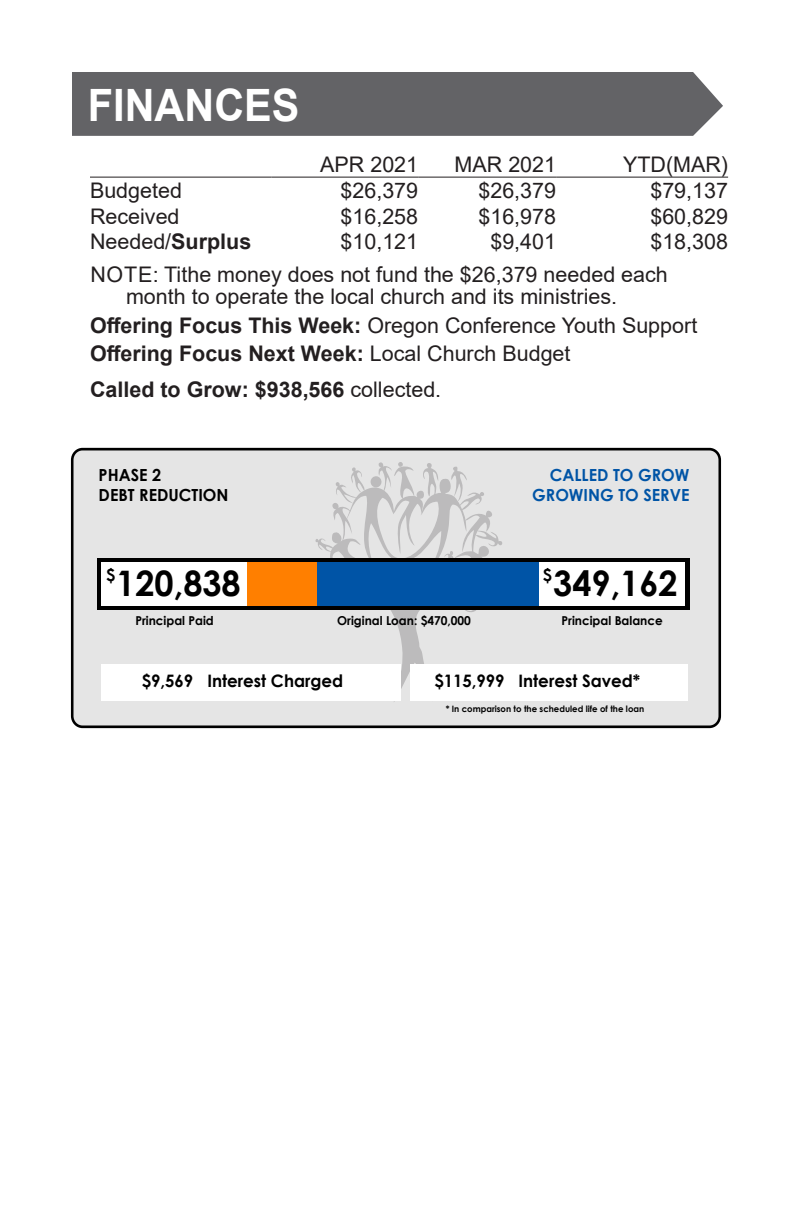
<style>
.page{position:relative;width:792px;height:1224px;background:#fff}
.page>*{position:absolute;margin:0;border:0;box-sizing:border-box;transform-origin:0 0}
.Paragraph_Style_5{font:700 44.6px "Arial";color:#fff;scale:.93 1}
.t1{font:700 35.2px "Century Gothic";color:#000}
.t2{font:21.6px/21.6px "Arial";color:#231f20}
.t3{font:700 21.6px "Arial";color:#231f20}
.t4{font:700 17.2px "Century Gothic";color:#000}
.t5{font:700 16.6px/20px "Century Gothic";color:#0054a6;text-align:right}
.t6{font:700 16.6px/20px "Century Gothic";color:#000}
.t7{font:700 12.2px "Century Gothic";color:#000}
.t8{font:700 8.8px "Century Gothic";color:#000}
.s1{font-weight:700}
.s2{font-weight:400}
</style>
<div class="page">
<hr style="left:90px;top:177px;width:182px;height:1px;background:#231f20">
<hr style="left:272px;top:177px;width:146px;height:1px;background:#231f20">
<hr style="left:418px;top:177px;width:138px;height:1px;background:#231f20">
<hr style="left:556px;top:177px;width:172px;height:1px;background:#231f20">
<div style="left:72px;top:72px;width:651px;height:64px;background:#636366"></div>
<div style="left:72px;top:449px;width:648px;height:278px;background:#e5e5e5;border-radius:11px"></div>
<div style="left:71px;top:448px;width:650px;height:280px;border:3px solid #000;border-radius:11px"></div>
<svg style="left:315px;top:462px;width:188px;height:240px"></svg>
<div style="left:370px;top:476px;width:12px;height:12px;background:#bcbbbc;border-radius:50%"></div>
<div style="left:101px;top:664px;width:299px;height:36px;background:#fff"></div>
<div style="left:410px;top:664px;width:278px;height:36px;background:#fff"></div>
<div style="left:97px;top:558px;width:592px;height:52px;background:#000"></div>
<div style="left:101px;top:562px;width:146px;height:44px;background:#fff"></div>
<div style="left:539px;top:562px;width:146px;height:44px;background:#fff"></div>
<div style="left:341px;top:562px;width:11px;height:44px;background:#0054a6"></div>
<div style="left:364px;top:562px;width:11px;height:44px;background:#0054a6"></div>
<div style="left:352px;top:562px;width:12px;height:44px;background:#0054a6"></div>
<div style="left:375px;top:562px;width:12px;height:44px;background:#0054a6"></div>
<div style="left:387px;top:562px;width:12px;height:44px;background:#0054a6"></div>
<div style="left:399px;top:562px;width:11px;height:44px;background:#0054a6"></div>
<div style="left:410px;top:562px;width:12px;height:44px;background:#0054a6"></div>
<div style="left:317px;top:562px;width:12px;height:44px;background:#0054a6"></div>
<div style="left:329px;top:562px;width:12px;height:44px;background:#0054a6"></div>
<div style="left:247px;top:562px;width:12px;height:44px;background:#ff7f00"></div>
<div style="left:271px;top:562px;width:11px;height:44px;background:#ff7f00"></div>
<div style="left:259px;top:562px;width:12px;height:44px;background:#ff7f00"></div>
<div style="left:282px;top:562px;width:12px;height:44px;background:#ff7f00"></div>
<div style="left:294px;top:562px;width:12px;height:44px;background:#ff7f00"></div>
<div style="left:422px;top:562px;width:12px;height:44px;background:#0054a6"></div>
<div style="left:434px;top:562px;width:11px;height:44px;background:#0054a6"></div>
<div style="left:457px;top:562px;width:12px;height:44px;background:#0054a6"></div>
<div style="left:445px;top:562px;width:12px;height:44px;background:#0054a6"></div>
<div style="left:469px;top:562px;width:11px;height:44px;background:#0054a6"></div>
<div style="left:480px;top:562px;width:12px;height:44px;background:#0054a6"></div>
<div style="left:492px;top:562px;width:12px;height:44px;background:#0054a6"></div>
<div style="left:504px;top:562px;width:11px;height:44px;background:#0054a6"></div>
<div style="left:515px;top:562px;width:12px;height:44px;background:#0054a6"></div>
<div style="left:527px;top:562px;width:12px;height:44px;background:#0054a6"></div>
<div style="left:306px;top:562px;width:11px;height:44px;background:#ff7f00"></div>
<p class="Paragraph_Style_5" style="left:88px;top:74px;width:229px">FINANCES</p>
<p class="t2" style="left:320px;top:153px;width:99px">APR 2021</p>
<p class="t2" style="left:455px;top:153px;width:103px">MAR 2021</p>
<p class="t2" style="left:623px;top:153px;width:107px">YTD(MAR)</p>
<p class="t2" style="left:90px;top:180px;width:94px">Budgeted</p>
<p class="t2" style="left:341px;top:180px;width:79px">$26,379</p>
<p class="t2" style="left:478px;top:180px;width:79px">$26,379</p>
<p class="t2" style="left:650px;top:180px;width:79px">$79,137</p>
<p class="t2" style="left:90px;top:205px;width:91px">Received</p>
<p class="t2" style="left:341px;top:205px;width:79px">$16,258</p>
<p class="t2" style="left:478px;top:205px;width:79px">$16,978</p>
<p class="t2" style="left:650px;top:205px;width:79px">$60,829</p>
<p class="t2" style="left:90px;top:231px;width:163px">Needed/<span class="s1">Surplus</span></p>
<p class="t2" style="left:341px;top:231px;width:79px">$10,121</p>
<p class="t2" style="left:490px;top:231px;width:67px">$9,401</p>
<p class="t2" style="left:650px;top:231px;width:79px">$18,308</p>
<p class="t2" style="left:126px;top:264px;width:543px;text-indent:-36px">NOTE: Tithe money does not fund the $26,379 needed each month to operate the local church and its ministries.</p>
<p class="t2" style="left:90px;top:315px;width:609px"><span class="s1">Offering Focus This Week:</span> Oregon Conference Youth Support</p>
<p class="t3" style="left:90px;top:338px;width:482px">Offering Focus Next Week: <span class="s2">Local Church Budget</span></p>
<p class="t3" style="left:90px;top:375px;width:353px">Called to Grow: $938,566 <span class="s2">collected.</span></p>
<p class="t6" style="left:99px;top:464px;width:131px">PHASE 2<br>DEBT REDUCTION</p>
<p class="t5" style="left:532px;top:464px;width:159px">CALLED TO GROW<br>GROWING TO SERVE</p>
<p class="t6" style="left:106px;top:564px;width:11px">$</p>
<p class="t6" style="left:543px;top:564px;width:11px">$</p>
<p class="t1" style="left:116px;top:557px;width:126px">120,838</p>
<p class="t1" style="left:553px;top:557px;width:126px">349,162</p>
<p class="t7" style="left:135px;top:612px;width:80px">Principal Paid</p>
<p class="t7" style="left:337px;top:612px;width:135px">Original Loan: $470,000</p>
<p class="t7" style="left:562px;top:612px;width:103px">Principal Balance</p>
<p class="t4" style="left:142px;top:667px;width:53px">$9,569</p>
<p class="t4" style="left:434px;top:668px;width:72px">$115,999</p>
<p class="t4" style="left:207px;top:667px;width:137px">Interest Charged</p>
<p class="t4" style="left:519px;top:668px;width:123px">Interest Saved*</p>
<p class="t8" style="left:446px;top:702px;width:200px">* In comparison to the scheduled life of the loan</p>
</div>
